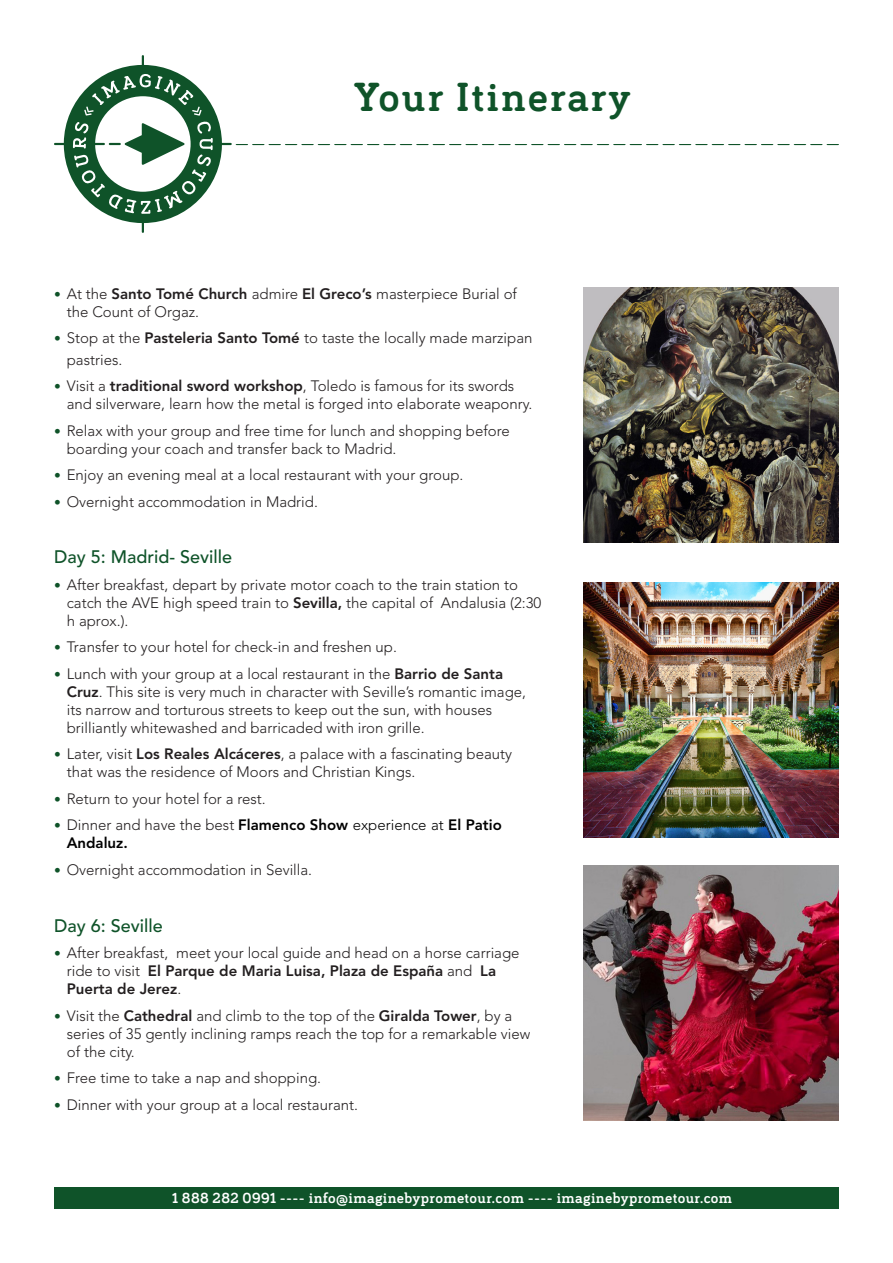
<style>
.page{position:relative;width:893px;height:1263px;background:#fff}
.page>*{position:absolute;margin:0;border:0;box-sizing:border-box;transform-origin:0 0}
.t1{font:700 42px "Bariol Serif";letter-spacing:.05em;color:#0f5329}
.TEXTO{font:500 18px "Avenir LT Std";color:#0f5329}
.t2{font:300 15px/18px "Avenir LT Std";color:#231f20}
.t3{font:700 15px "Bariol Serif";letter-spacing:.025em;color:#fff}
.t4{font:800 15px/18px "Avenir LT Std";color:#000}
.s1{font-size:13.5px;color:#0f5329}
.s2{font-weight:800}
.s3{font-weight:300;font-size:13.5px;color:#0f5329}
.s4{font-weight:300;color:#231f20}
.s5{font-weight:300}
</style>
<div class="page">
<img style="left:584px;top:287px;width:255px;height:255px">
<img style="left:584px;top:865px;width:255px;height:256px">
<img style="left:584px;top:583px;width:255px;height:255px">
<div style="left:54px;top:1188px;width:785px;height:21px;background:#0f5329"></div>
<svg style="left:54px;top:55px;width:785px;height:178px"></svg>
<p class="t1" style="left:354px;top:68px;width:278px">Your Itinerary</p>
<p class="t2" style="left:67px;top:284px;width:452px;text-indent:-13px"><span class="s1">•</span> At the <span class="s2">Santo Tomé Church</span> admire <span class="s2">El Greco’s</span> masterpiece Burial of the Count of Orgaz.</p>
<p class="t2" style="left:67px;top:327px;width:467px;line-height:21.6px;text-indent:-13px"><span class="s1">•</span> Stop at the <span class="s2">Pasteleria Santo Tomé</span> to taste the locally made marzipan pastries.</p>
<p class="t2" style="left:67px;top:377px;width:467px;text-indent:-13px"><span class="s1">•</span> Visit a <span class="s2">traditional sword workshop</span>, Toledo is famous for its swords and silverware, learn how the metal is forged into elaborate weaponry.</p>
<p class="t2" style="left:67px;top:422px;width:445px;text-indent:-13px"><span class="s1">•</span> Relax with your group and free time for lunch and shopping before boarding your coach and transfer back to Madrid.</p>
<p class="t2" style="left:54px;top:466px;width:411px"><span class="s1">•</span> Enjoy an evening meal at a local restaurant with your group.</p>
<p class="t2" style="left:54px;top:493px;width:265px"><span class="s1">•</span> Overnight accommodation in Madrid.</p>
<p class="TEXTO" style="left:54px;top:547px;width:180px">Day 5: Madrid- Seville</p>
<p class="t2" style="left:67px;top:576px;width:476px;text-indent:-13px"><span class="s1">•</span> After breakfast, depart by private motor coach to the train station to catch the AVE high speed train to <span class="s2">Sevilla,</span> the capital of Andalusia (2:30 h aprox.).</p>
<p class="t2" style="left:54px;top:638px;width:344px"><span class="s1">•</span> Transfer to your hotel for check-in and freshen up.</p>
<p class="t2" style="left:67px;top:665px;width:461px;text-indent:-13px"><span class="s1">•</span> Lunch with your group at a local restaurant in the <span class="s2">Barrio de Santa Cruz</span>. This site is very much in character with Seville’s romantic image, its narrow and torturous streets to keep out the sun, with houses brilliantly whitewashed and barricaded with iron grille.</p>
<p class="t2" style="left:67px;top:745px;width:447px;text-indent:-13px"><span class="s1">•</span> Later, visit <span class="s2">Los Reales Alcáceres</span>, a palace with a fascinating beauty that was the residence of Moors and Christian Kings.</p>
<p class="t2" style="left:54px;top:790px;width:213px"><span class="s1">•</span> Return to your hotel for a rest.</p>
<p class="t4" style="left:67px;top:816px;width:437px;text-indent:-13px"><span class="s3">•</span> <span class="s4">Dinner and have the best</span> Flamenco Show <span class="s5">experience at</span> El Patio<br>Andaluz.</p>
<p class="t2" style="left:54px;top:861px;width:260px"><span class="s1">•</span> Overnight accommodation in Sevilla.</p>
<p class="TEXTO" style="left:54px;top:915px;width:110px">Day 6: Seville</p>
<p class="t2" style="left:67px;top:944px;width:454px;text-indent:-13px"><span class="s1">•</span> After breakfast, meet your local guide and head on a horse carriage ride to visit <span class="s2">El Parque de Maria Luisa, Plaza de España</span> and <span class="s2">La<br>Puerta de Jerez</span>.</p>
<p class="t2" style="left:67px;top:1006px;width:465px;text-indent:-13px"><span class="s1">•</span> Visit the <span class="s2">Cathedral</span> and climb to the top of the <span class="s2">Giralda Tower</span>, by a series of 35 gently inclining ramps reach the top for a remarkable view of the city.</p>
<p class="t2" style="left:54px;top:1069px;width:269px"><span class="s1">•</span> Free time to take a nap and shopping.</p>
<p class="t2" style="left:54px;top:1095px;width:306px"><span class="s1">•</span> Dinner with your group at a local restaurant.</p>
<p class="t3" style="left:172px;top:1187px;width:561px">1 888 282 0991 ---- info@imaginebyprometour.com ---- imaginebyprometour.com</p>
</div>
